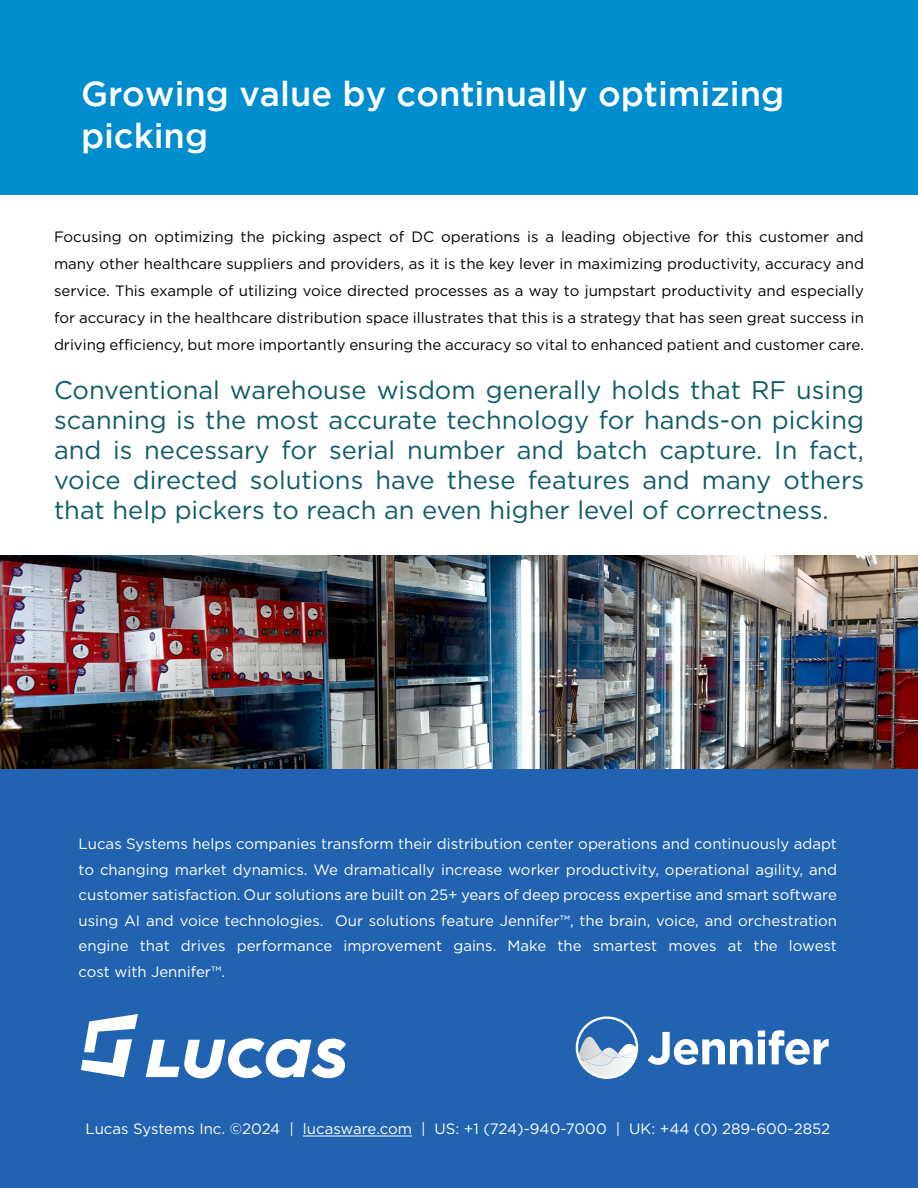
<style>
.page{position:relative;width:918px;height:1188px;background:#fff}
.page>*{position:absolute;margin:0;border:0;box-sizing:border-box;transform-origin:0 0}
.t1{font:500 34.5px/41.4px "Gotham";color:#fff}
.t2{font:25.5px/30px "Gotham";color:#0f5c66;text-align:justify}
.t3{font:15px/25.5px "Gotham";color:#fff;text-align:justify}
.t4{font:15px/27px "Gotham";color:#000;text-align:justify}
</style>
<div class="page">
<div style="left:0;top:769px;width:918px;height:419px;background:#2163b0"></div>
<svg style="left:576px;top:1016px;width:62px;height:63px"></svg>
<svg style="left:648px;top:1030px;width:181px;height:35px"></svg>
<svg style="left:146px;top:1038px;width:200px;height:40px"></svg>
<svg style="left:81px;top:1014px;width:57px;height:63px"></svg>
<hr style="left:303px;top:1136px;width:109px;height:1px;background:#fff">
<div style="left:0;top:0;width:918px;height:194px;background:#008dce"></div>
<img style="left:0;top:555px;width:918px;height:214px">
<p class="t1" style="left:81px;top:73px;width:705px">Growing value by continually optimizing picking</p>
<p class="t4" style="left:54px;top:223px;width:812px">Focusing on optimizing the picking aspect of DC operations is a leading objective for this customer and many other healthcare suppliers and providers, as it is the key lever in maximizing productivity, accuracy and service. This example of utilizing voice directed processes as a way to jumpstart productivity and especially for accuracy in the healthcare distribution space illustrates that this is a strategy that has seen great success in driving efficiency, but more importantly ensuring the accuracy so vital to enhanced patient and customer care.</p>
<p class="t2" style="left:54px;top:374px;width:812px">Conventional warehouse wisdom generally holds that RF using scanning is the most accurate technology for hands-on picking and is necessary for serial number and batch capture. In fact, voice directed solutions have these features and many others that help pickers to reach an even higher level of correctness.</p>
<p class="t3" style="left:79px;top:831px;width:760px">Lucas Systems helps companies transform their distribution center operations and continuously adapt to changing market dynamics. We dramatically increase worker productivity, operational agility, and customer satisfaction. Our solutions are built on 25+ years of deep process expertise and smart software using AI and voice technologies. Our solutions feature Jennifer™, the brain, voice, and orchestration engine that drives performance improvement gains. Make the smartest moves at the lowest cost with Jennifer™.</p>
<p class="t3" style="left:85px;top:1116px;width:746px">Lucas Systems Inc. ©2024 | lucasware.com | US: +1 (724)-940-7000 | UK: +44 (0) 289-600-2852</p>
</div>
